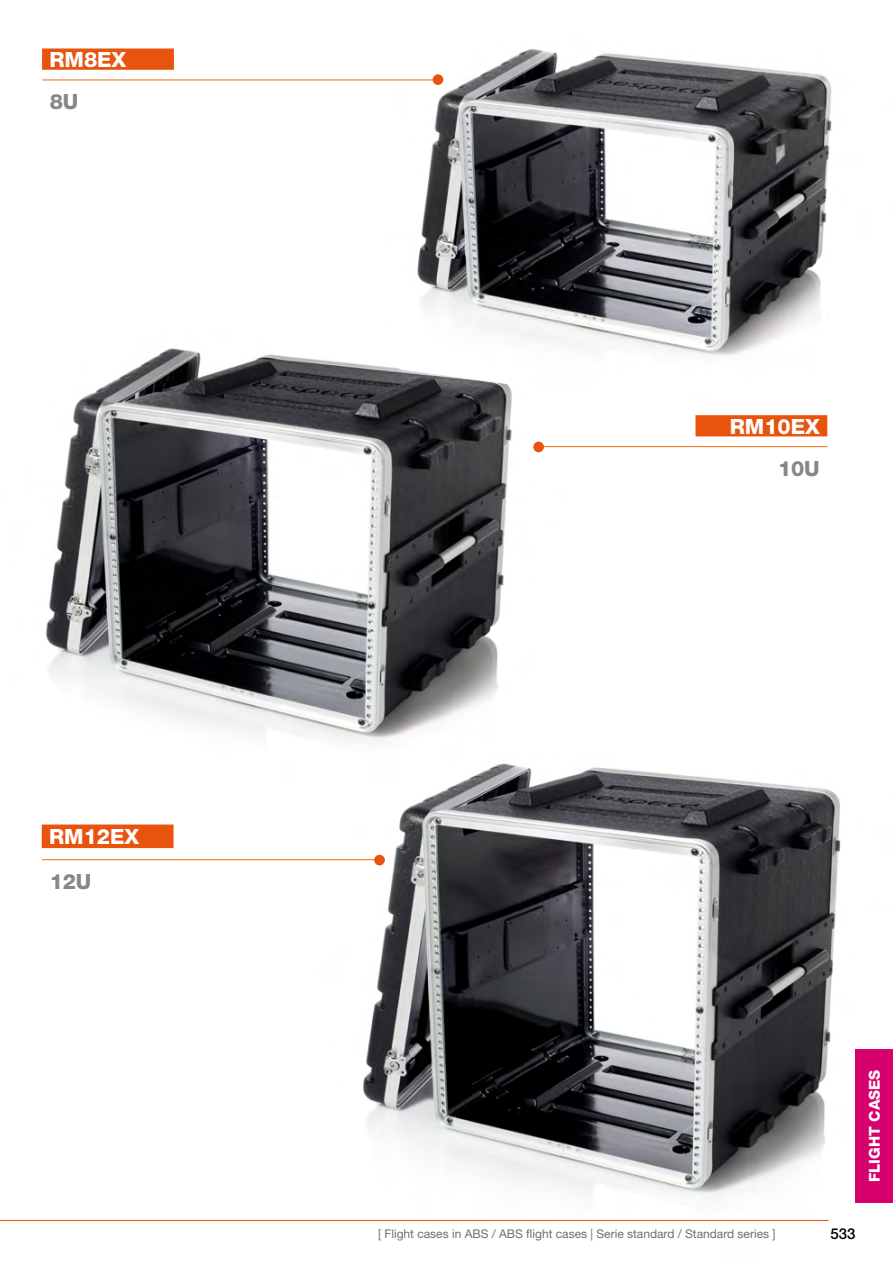
<style>
.page{position:relative;width:893px;height:1263px;background:#fff}
.page>*{position:absolute;margin:0;border:0;box-sizing:border-box;transform-origin:0 0}
.t1{font:800 21px "Helvetica Neue";color:#fff}
.t2{font:800 21px "Helvetica Neue";letter-spacing:-.01em;color:#878787}
.t3{font:800 15px "Helvetica Neue";color:#fff}
.t4{font:500 15px "Helvetica Neue";color:#000}
.t5{font:12px "Helvetica Neue";color:#706f6f}
</style>
<div class="page">
<img style="left:45px;top:348px;width:535px;height:395px">
<img style="left:291px;top:763px;width:602px;height:440px">
<img style="left:330px;top:49px;width:502px;height:387px">
<hr style="left:0;top:1220px;width:829px;height:1px;background:#e9530e">
<div style="left:855px;top:1049px;width:38px;height:153px;background:#d8006d"></div>
<hr style="left:42px;top:80px;width:396px;height:1px;background:#ed6b06">
<hr style="left:42px;top:859px;width:343px;height:1px;background:#ed6b06">
<hr style="left:539px;top:446px;width:288px;height:1px;background:#ed6b06">
<div style="left:42px;top:49px;width:132px;height:21px;background:#e8530e;border:2px solid #e9530e"></div>
<div style="left:42px;top:824px;width:132px;height:24px;background:#e8530e;border:2px solid #e9530e"></div>
<div style="left:433px;top:74px;width:10px;height:11px;background:#e9530e;border-radius:50%"></div>
<div style="left:533px;top:442px;width:11px;height:10px;background:#e9530e;border-radius:50%"></div>
<div style="left:374px;top:855px;width:11px;height:10px;background:#e9530e;border-radius:50%"></div>
<div style="left:695px;top:415px;width:132px;height:21px;background:#e8530e;border:2px solid #e9530e"></div>
<p class="t1" style="left:49px;top:47px;width:79px">RM8EX</p>
<p class="t2" style="left:50px;top:89px;width:30px">8U</p>
<p class="t1" style="left:49px;top:824px;width:92px">RM12EX</p>
<p class="t2" style="left:50px;top:869px;width:43px">12U</p>
<p class="t1" style="left:730px;top:414px;width:92px">RM10EX</p>
<p class="t2" style="left:778px;top:456px;width:43px">10U</p>
<p class="t3" style="left:866px;top:1182px;width:114px;rotate:-90deg">FLIGHT CASES</p>
<p class="t5" style="left:378px;top:1227px;width:399px">[ Flight cases in ABS / ABS flight cases | Serie standard / Standard series ]</p>
<p class="t4" style="left:830px;top:1224px;width:27px">533</p>
</div>
